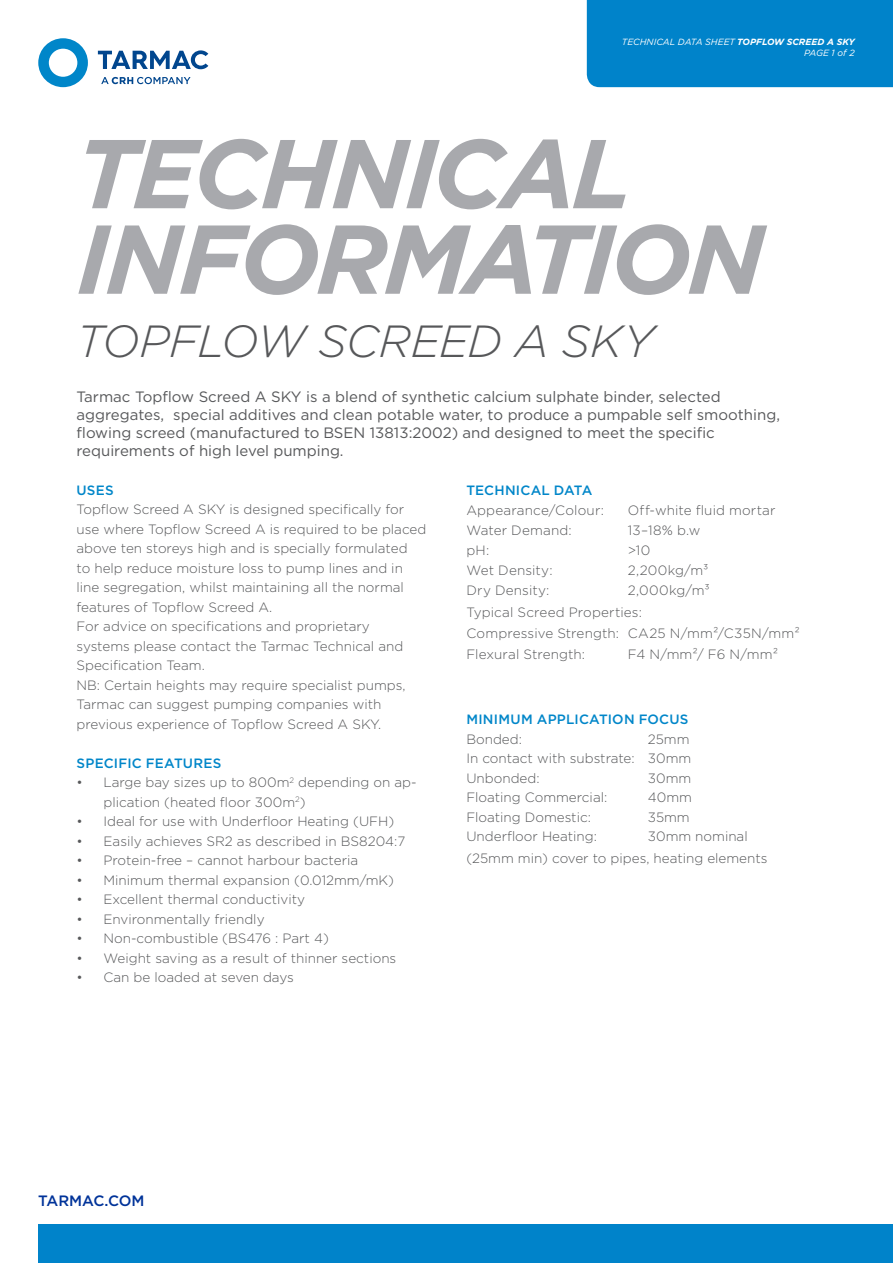
<style>
.page{position:relative;width:893px;height:1263px;background:#fff}
.page>*{position:absolute;margin:0;border:0;box-sizing:border-box;transform-origin:0 0}
.t1{font:italic 700 97.5px "Gotham";letter-spacing:-.04em;color:#a8a9ad}
.HEADER_30pt_34pt{font:italic 300 45px "Gotham";letter-spacing:-.02em;color:#57585a}
.t2{font:15px/18px "Gotham";color:#57585a}
.t3{font:500 15px "Gotham";color:#039}
.BODY_9pt_13pt{font:300 13.5px/19.5px "Gotham";color:#57585a}
.t4{font:500 13.5px "Gotham";letter-spacing:.015em;color:#0086c9}
.t5{font:italic 9px "Gotham";color:#fff}
.s1{font-weight:700}
</style>
<div class="page">
<div style="left:38px;top:1225px;width:855px;height:38px;background:#0083ca"></div>
<svg style="left:101px;top:77px;width:90px;height:7px"></svg>
<svg style="left:98px;top:50px;width:110px;height:19px"></svg>
<svg style="left:38px;top:38px;width:50px;height:49px"></svg>
<div style="left:587px;top:0;width:306px;height:87px;background:#0083ca"></div>
<p class="t5" style="left:622px;top:37px;width:234px">TECHNICAL DATA SHEET <span class="s1">TOPFLOW SCREED A SKY</span></p>
<p class="t5" style="left:804px;top:47px;width:52px">PAGE 1 of 2</p>
<p class="t1" style="left:77px;top:109px;width:558px">TECHNICAL</p>
<p class="t1" style="left:77px;top:195px;width:689px">INFORMATION</p>
<p class="HEADER_30pt_34pt" style="left:77px;top:313px;width:578px">TOPFLOW SCREED A SKY</p>
<p class="t2" style="left:77px;top:387px;width:705px">Tarmac Topflow Screed A SKY is a blend of synthetic calcium sulphate binder, selected aggregates, special additives and clean potable water, to produce a pumpable self smoothing, flowing screed (manufactured to BSEN 13813:2002) and designed to meet the specific requirements of high level pumping.</p>
<p class="t4" style="left:77px;top:481px;width:39px">USES</p>
<p class="BODY_9pt_13pt" style="left:77px;top:499px;width:351px">Topflow Screed A SKY is designed specifically for use where Topflow Screed A is required to be placed above ten storeys high and is specially formulated<br>to help reduce moisture loss to pump lines and in line segregation, whilst maintaining all the normal features of Topflow Screed A.</p>
<p class="BODY_9pt_13pt" style="left:77px;top:616px;width:328px">For advice on specifications and proprietary systems please contact the Tarmac Technical and<br>Specification Team.</p>
<p class="BODY_9pt_13pt" style="left:77px;top:675px;width:331px">NB: Certain heights may require specialist pumps,<br>Tarmac can suggest pumping companies with previous experience of Topflow Screed A SKY.</p>
<p class="t4" style="left:77px;top:754px;width:147px">SPECIFIC FEATURES</p>
<p class="BODY_9pt_13pt" style="left:104px;top:772px;width:315px;text-indent:-27px">• Large bay sizes up to 800m<sup>2</sup> depending on ap&shy;plication (heated floor 300m<sup>2</sup>)</p>
<p class="BODY_9pt_13pt" style="left:77px;top:811px;width:319px">• Ideal for use with Underfloor Heating (UFH)</p>
<p class="BODY_9pt_13pt" style="left:77px;top:831px;width:330px">• Easily achieves SR2 as described in BS8204:7</p>
<p class="BODY_9pt_13pt" style="left:77px;top:850px;width:283px">• Protein-free – cannot harbour bacteria</p>
<p class="BODY_9pt_13pt" style="left:77px;top:870px;width:319px">• Minimum thermal expansion (0.012mm/mK)</p>
<p class="BODY_9pt_13pt" style="left:77px;top:889px;width:230px">• Excellent thermal conductivity</p>
<p class="BODY_9pt_13pt" style="left:77px;top:909px;width:190px">• Environmentally friendly</p>
<p class="BODY_9pt_13pt" style="left:77px;top:928px;width:254px">• Non-combustible (BS476 : Part 4)</p>
<p class="BODY_9pt_13pt" style="left:77px;top:948px;width:321px">• Weight saving as a result of thinner sections</p>
<p class="BODY_9pt_13pt" style="left:77px;top:967px;width:219px">• Can be loaded at seven days</p>
<p class="t4" style="left:466px;top:481px;width:128px">TECHNICAL DATA</p>
<p class="BODY_9pt_13pt" style="left:466px;top:500px;width:139px">Appearance/Colour:</p>
<p class="BODY_9pt_13pt" style="left:628px;top:500px;width:149px">Off-white fluid mortar</p>
<p class="BODY_9pt_13pt" style="left:466px;top:520px;width:107px">Water Demand:</p>
<p class="BODY_9pt_13pt" style="left:628px;top:520px;width:74px">13–18% b.w</p>
<p class="BODY_9pt_13pt" style="left:466px;top:540px;width:24px">pH:</p>
<p class="BODY_9pt_13pt" style="left:628px;top:540px;width:24px">&gt;10</p>
<p class="BODY_9pt_13pt" style="left:466px;top:560px;width:88px">Wet Density:</p>
<p class="BODY_9pt_13pt" style="left:628px;top:560px;width:82px">2,200kg/m³</p>
<p class="BODY_9pt_13pt" style="left:466px;top:580px;width:85px">Dry Density:</p>
<p class="BODY_9pt_13pt" style="left:628px;top:580px;width:84px">2,000kg/m³</p>
<p class="BODY_9pt_13pt" style="left:466px;top:602px;width:177px">Typical Screed Properties:</p>
<p class="BODY_9pt_13pt" style="left:466px;top:623px;width:335px">Compressive Strength: CA25 N/mm²/C35N/mm²</p>
<p class="BODY_9pt_13pt" style="left:466px;top:644px;width:120px">Flexural Strength:</p>
<p class="BODY_9pt_13pt" style="left:628px;top:644px;width:152px">F4 N/mm²/ F6 N/mm²</p>
<p class="t4" style="left:466px;top:710px;width:224px">MINIMUM APPLICATION FOCUS</p>
<p class="BODY_9pt_13pt" style="left:466px;top:729px;width:57px">Bonded:</p>
<p class="BODY_9pt_13pt" style="left:648px;top:729px;width:43px">25mm</p>
<p class="BODY_9pt_13pt" style="left:466px;top:748px;width:226px">In contact with substrate: 30mm</p>
<p class="BODY_9pt_13pt" style="left:466px;top:768px;width:75px">Unbonded:</p>
<p class="BODY_9pt_13pt" style="left:648px;top:768px;width:45px">30mm</p>
<p class="BODY_9pt_13pt" style="left:466px;top:787px;width:143px">Floating Commercial:</p>
<p class="BODY_9pt_13pt" style="left:648px;top:787px;width:46px">40mm</p>
<p class="BODY_9pt_13pt" style="left:466px;top:807px;width:126px">Floating Domestic:</p>
<p class="BODY_9pt_13pt" style="left:648px;top:807px;width:43px">35mm</p>
<p class="BODY_9pt_13pt" style="left:466px;top:826px;width:132px">Underfloor Heating:</p>
<p class="BODY_9pt_13pt" style="left:648px;top:826px;width:101px">30mm nominal</p>
<p class="BODY_9pt_13pt" style="left:466px;top:848px;width:303px">(25mm min) cover to pipes, heating elements</p>
<p class="t3" style="left:38px;top:1190px;width:108px">TARMAC.COM</p>
</div>
